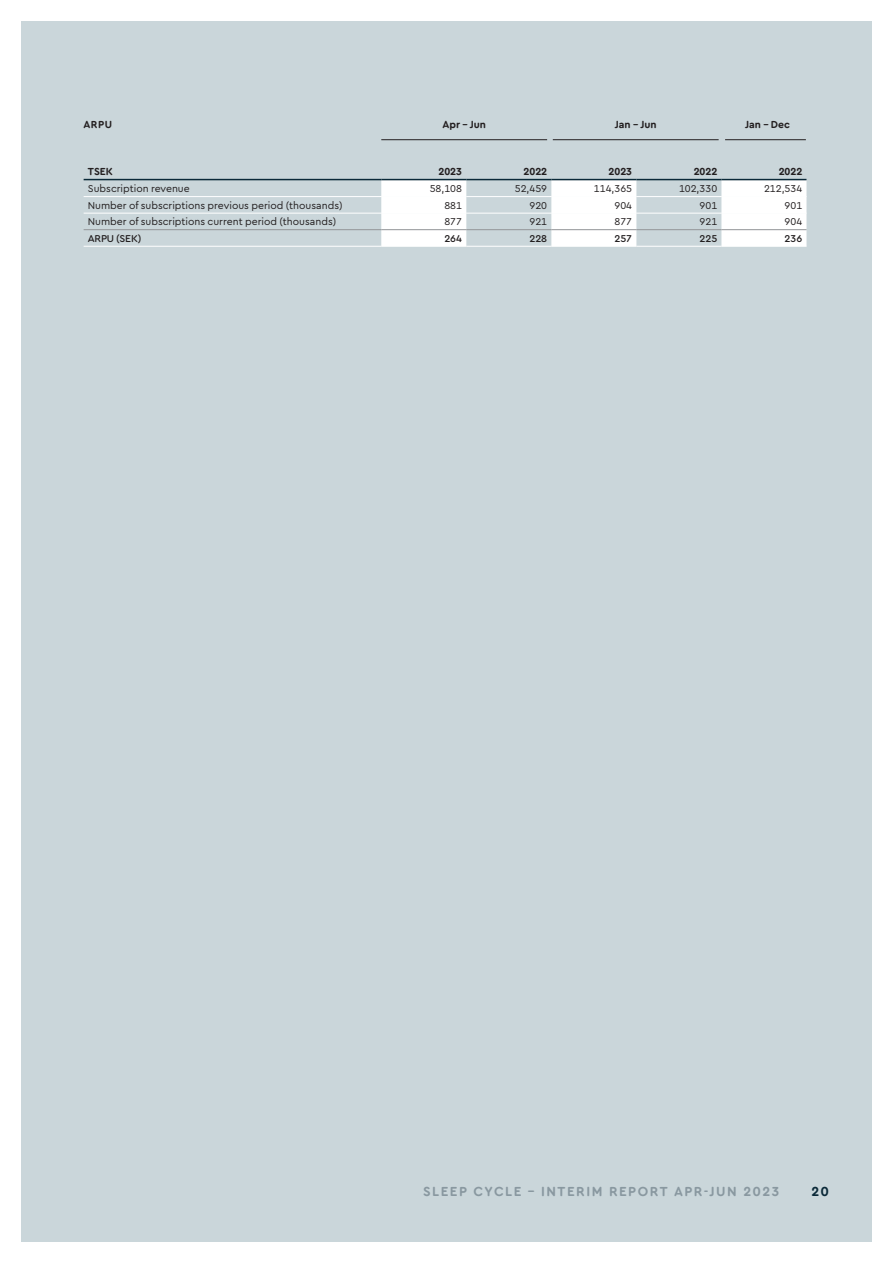
<style>
.page{position:relative;width:893px;height:1263px;background:#fff}
.page>*{position:absolute;margin:0;border:0;box-sizing:border-box;transform-origin:0 0}
.t1{font:700 13.5px "Cera Round Pro";letter-spacing:.11em;color:#8998a0}
.t2{font:700 13.5px "Cera Round Pro";color:#0a2938}
.TAB_normal{font:10.5px "Cera Round Pro";color:#231f20}
.TAB_huvud{font:700 10.5px "Cera Round Pro";color:#231f20}
.TAB_fet{font:500 10.5px "Cera Round Pro";color:#231f20}
.NOT_bröd{font:700 10.5px "Cera Round Pro";color:#231f20}
</style>
<div class="page">
<div style="left:21px;top:21px;width:851px;height:1221px;background:#cad6da"></div>
<svg style="left:381px;top:180px;width:425px;height:66px"></svg>
<hr style="left:84px;top:179px;width:297px;height:1px;background:#0a2938">
<hr style="left:381px;top:179px;width:85px;height:1px;background:#0a2938">
<hr style="left:466px;top:179px;width:85px;height:1px;background:#0a2938">
<hr style="left:551px;top:179px;width:85px;height:1px;background:#0a2938">
<hr style="left:636px;top:179px;width:85px;height:1px;background:#0a2938">
<hr style="left:721px;top:179px;width:85px;height:1px;background:#0a2938">
<hr style="left:84px;top:196px;width:297px;height:1px;background:#fff">
<hr style="left:381px;top:196px;width:85px;height:1px;background:#fff">
<hr style="left:466px;top:196px;width:85px;height:1px;background:#fff">
<hr style="left:551px;top:196px;width:85px;height:1px;background:#fff">
<hr style="left:636px;top:196px;width:85px;height:1px;background:#fff">
<hr style="left:721px;top:196px;width:85px;height:1px;background:#fff">
<hr style="left:84px;top:213px;width:297px;height:1px;background:#fff">
<hr style="left:381px;top:213px;width:85px;height:1px;background:#fff">
<hr style="left:466px;top:213px;width:85px;height:1px;background:#fff">
<hr style="left:551px;top:213px;width:85px;height:1px;background:#fff">
<hr style="left:636px;top:213px;width:85px;height:1px;background:#fff">
<hr style="left:721px;top:213px;width:85px;height:1px;background:#fff">
<hr style="left:84px;top:229px;width:297px;height:1px;background:#939598">
<hr style="left:381px;top:229px;width:85px;height:1px;background:#939598">
<hr style="left:466px;top:229px;width:85px;height:1px;background:#939598">
<hr style="left:551px;top:229px;width:85px;height:1px;background:#939598">
<hr style="left:636px;top:229px;width:85px;height:1px;background:#939598">
<hr style="left:721px;top:229px;width:85px;height:1px;background:#939598">
<hr style="left:84px;top:246px;width:297px;height:1px;background:#fff">
<hr style="left:381px;top:246px;width:85px;height:1px;background:#fff">
<hr style="left:466px;top:246px;width:85px;height:1px;background:#fff">
<hr style="left:551px;top:246px;width:85px;height:1px;background:#fff">
<hr style="left:636px;top:246px;width:85px;height:1px;background:#fff">
<hr style="left:721px;top:246px;width:85px;height:1px;background:#fff">
<hr style="left:553px;top:139px;width:166px;height:1px;background:#231f20">
<hr style="left:381px;top:139px;width:166px;height:1px;background:#231f20">
<hr style="left:725px;top:139px;width:81px;height:1px;background:#231f20">
<p class="NOT_bröd" style="left:84px;top:117px;width:30px">ARPU</p>
<p class="TAB_huvud" style="left:88px;top:164px;width:27px">TSEK</p>
<p class="TAB_huvud" style="left:439px;top:164px;width:25px">2023</p>
<p class="TAB_huvud" style="left:524px;top:164px;width:25px">2022</p>
<p class="TAB_huvud" style="left:609px;top:164px;width:25px">2023</p>
<p class="TAB_huvud" style="left:694px;top:164px;width:25px">2022</p>
<p class="TAB_huvud" style="left:779px;top:164px;width:25px">2022</p>
<p class="TAB_normal" style="left:88px;top:182px;width:103px">Subscription revenue</p>
<p class="TAB_normal" style="left:430px;top:182px;width:34px">58,108</p>
<p class="TAB_normal" style="left:515px;top:182px;width:34px">52,459</p>
<p class="TAB_normal" style="left:594px;top:182px;width:40px">114,365</p>
<p class="TAB_normal" style="left:679px;top:182px;width:40px">102,330</p>
<p class="TAB_normal" style="left:764px;top:182px;width:40px">212,534</p>
<p class="TAB_normal" style="left:88px;top:198px;width:256px">Number of subscriptions previous period (thousands)</p>
<p class="TAB_normal" style="left:444px;top:198px;width:19px">881</p>
<p class="TAB_normal" style="left:529px;top:198px;width:19px">920</p>
<p class="TAB_normal" style="left:614px;top:198px;width:19px">904</p>
<p class="TAB_normal" style="left:700px;top:198px;width:19px">901</p>
<p class="TAB_normal" style="left:785px;top:198px;width:19px">901</p>
<p class="TAB_normal" style="left:88px;top:215px;width:250px">Number of subscriptions current period (thousands)</p>
<p class="TAB_normal" style="left:444px;top:215px;width:19px">877</p>
<p class="TAB_normal" style="left:529px;top:215px;width:19px">921</p>
<p class="TAB_normal" style="left:614px;top:215px;width:19px">877</p>
<p class="TAB_normal" style="left:700px;top:215px;width:19px">921</p>
<p class="TAB_normal" style="left:785px;top:215px;width:19px">904</p>
<p class="TAB_fet" style="left:88px;top:231px;width:55px">ARPU (SEK)</p>
<p class="TAB_fet" style="left:444px;top:231px;width:19px">264</p>
<p class="TAB_fet" style="left:529px;top:231px;width:19px">228</p>
<p class="TAB_fet" style="left:614px;top:231px;width:19px">257</p>
<p class="TAB_fet" style="left:700px;top:231px;width:19px">225</p>
<p class="TAB_fet" style="left:785px;top:231px;width:19px">236</p>
<p class="TAB_huvud" style="left:442px;top:117px;width:45px">Apr - Jun</p>
<p class="TAB_huvud" style="left:615px;top:117px;width:43px">Jan - Jun</p>
<p class="TAB_huvud" style="left:745px;top:117px;width:46px">Jan - Dec</p>
<p class="t1" style="left:423px;top:1182px;width:358px">SLEEP CYCLE - INTERIM REPORT APR-JUN 2023</p>
<p class="t2" style="left:811px;top:1182px;width:19px">20</p>
</div>
